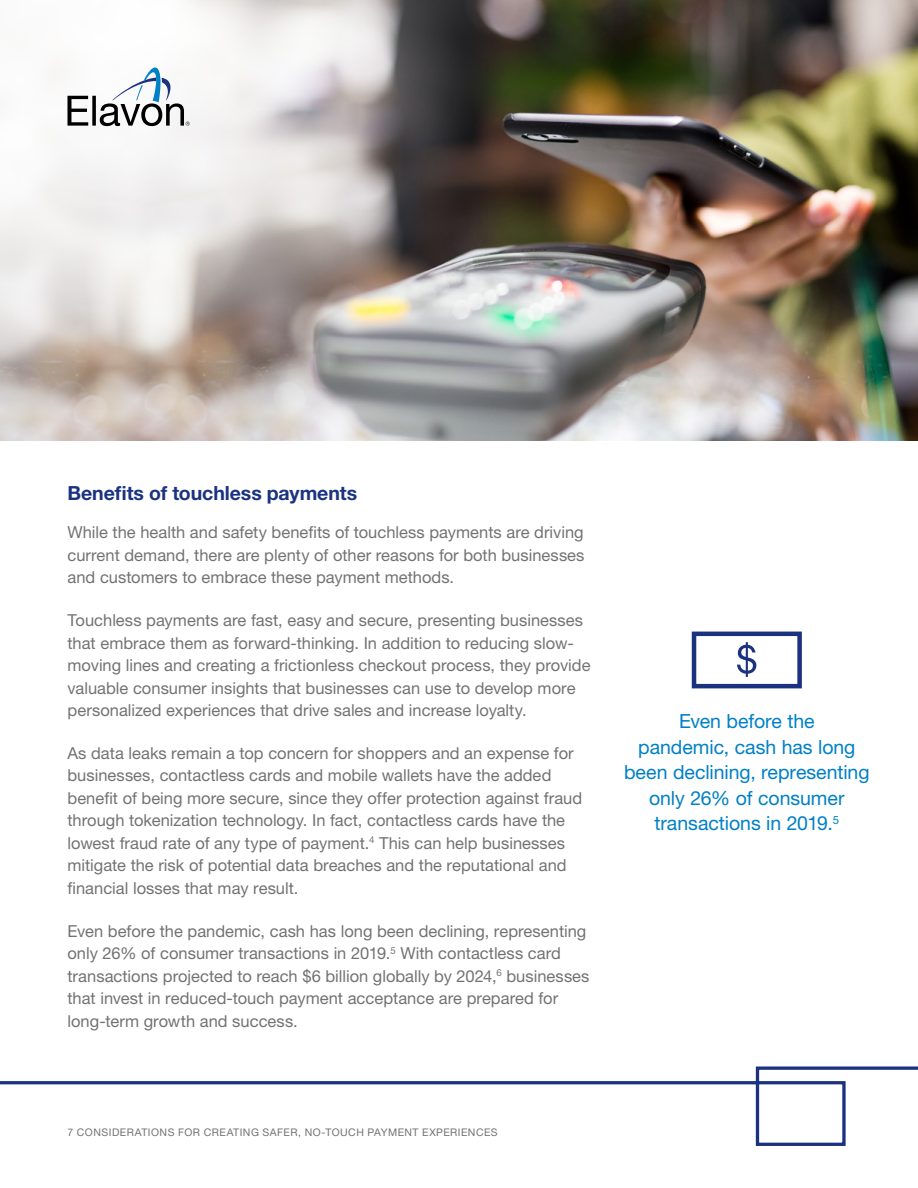
<style>
.page{position:relative;width:918px;height:1188px;background:#fff}
.page>*{position:absolute;margin:0;border:0;box-sizing:border-box;transform-origin:0 0}
.t1{font:19.5px/25.5px "Helvetica Neue LT Std";letter-spacing:-.005em;color:#0080c5;text-align:center}
.t2{font:700 19.5px "Helvetica Neue LT Std";letter-spacing:-.005em;color:#1b3280}
.t3{font:16.5px/22.5px "Helvetica Neue LT Std";color:#717372}
.t4{font:10.5px "Helvetica Neue LT Std";letter-spacing:.045em;color:#717372}
</style>
<div class="page">
<img style="left:0;top:0;width:918px;height:441px">
<svg style="left:68px;top:68px;width:122px;height:58px"></svg>
<svg style="left:0;top:1066px;width:918px;height:80px"></svg>
<div style="left:692px;top:632px;width:110px;height:56px;border:4px solid #1b3281"></div>
<svg style="left:737px;top:642px;width:19px;height:35px"></svg>
<p class="t2" style="left:68px;top:481px;width:291px">Benefits of touchless payments</p>
<p class="t3" style="left:68px;top:521px;width:519px;text-align:justify">While the health and safety benefits of touchless payments are driving current demand, there are plenty of other reasons for both businesses and customers to embrace these payment methods.</p>
<p class="t3" style="left:68px;top:609px;width:525px">Touchless payments are fast, easy and secure, presenting businesses that embrace them as forward-thinking. In addition to reducing slow&shy;moving lines and creating a frictionless checkout process, they provide valuable consumer insights that businesses can use to develop more personalized experiences that drive sales and increase loyalty.</p>
<p class="t3" style="left:68px;top:741px;width:516px">As data leaks remain a top concern for shoppers and an expense for businesses, contactless cards and mobile wallets have the added benefit of being more secure, since they offer protection against fraud through tokenization technology. In fact, contactless cards have the lowest fraud rate of any type of payment.<sup>4</sup> This can help businesses mitigate the risk of potential data breaches and the reputational and financial losses that may result.</p>
<p class="t3" style="left:67px;top:919px;width:524px">Even before the pandemic, cash has long been declining, representing only 26% of consumer transactions in 2019.<sup>5</sup> With contactless card transactions projected to reach $6 billion globally by 2024,<sup>6</sup> businesses that invest in reduced-touch payment acceptance are prepared for long-term growth and success.</p>
<p class="t1" style="left:624px;top:708px;width:247px">Even before the<br>pandemic, cash has long been declining, representing only 26% of consumer transactions in 2019.<sup>5</sup></p>
<p class="t4" style="left:68px;top:1126px;width:432px">7 CONSIDERATIONS FOR CREATING SAFER, NO-TOUCH PAYMENT EXPERIENCES</p>
</div>
